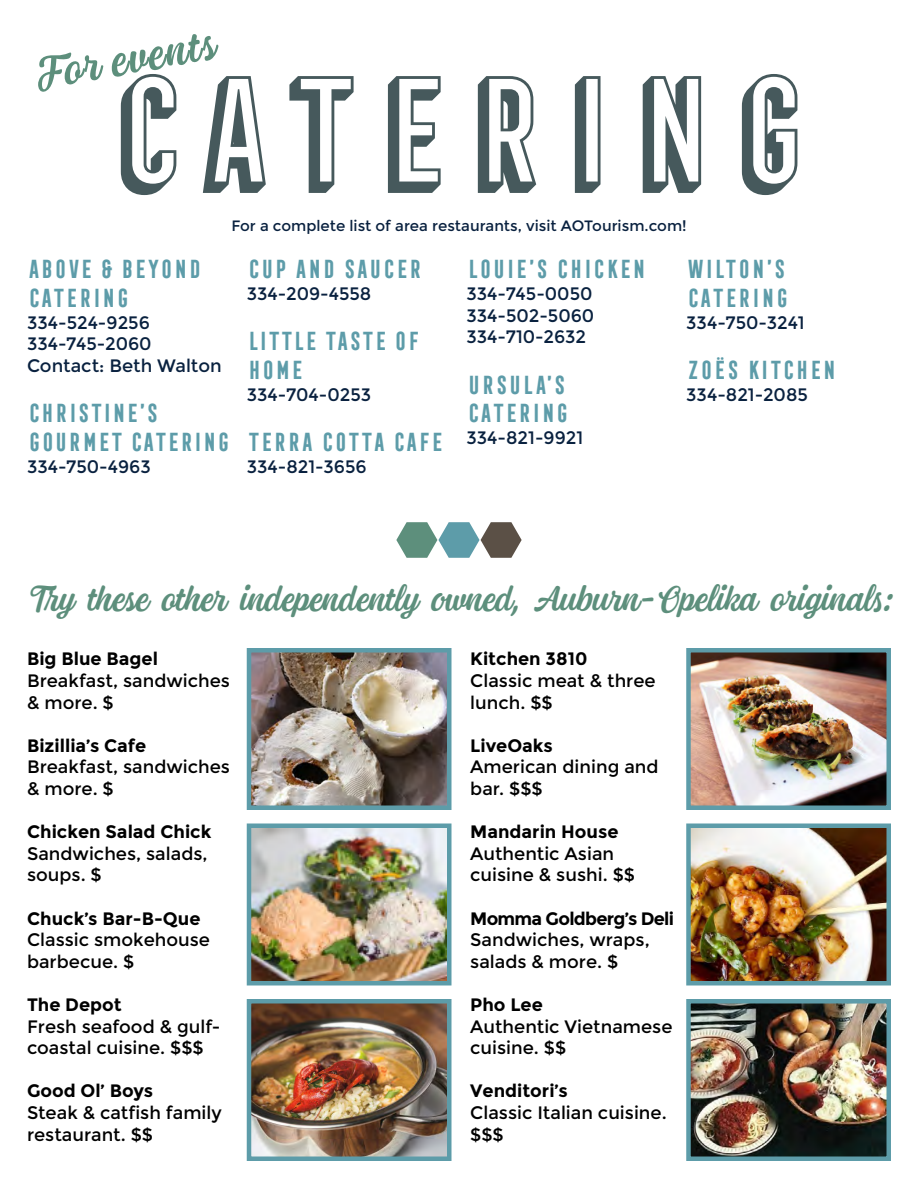
<style>
.page{position:relative;width:918px;height:1188px;background:#fff}
.page>*{position:absolute;margin:0;border:0;box-sizing:border-box;transform-origin:0 0}
.t1{font:142.5px "Frontage Condensed 3 D";letter-spacing:.095em;color:#46595c}
.t2{font:italic 51px "Syrup Script";color:#5d8f7c}
.t3{font:italic 40.5px "Syrup Script";color:#5d8f7c}
.t4{font:700 24px/28.8px "Frontage Condensed";color:#5d9ca9}
.t5{font:18px/21.6px "Montserrat";color:#000}
.t6{font:18px "Montserrat";color:#09213f}
.t7{font:700 18px "Montserrat";color:#000}
.t8{font:700 18px "Montserrat";letter-spacing:-.04em;color:#000}
.t9{font:15px "Montserrat";color:#09213f}
</style>
<div class="page">
<img style="left:252px;top:653px;width:195px;height:152px">
<div style="left:247px;top:648px;width:205px;height:162px;border:4px solid #5d9ca9"></div>
<svg style="left:396px;top:522px;width:126px;height:36px"></svg>
<img style="left:252px;top:1004px;width:195px;height:152px">
<div style="left:247px;top:999px;width:205px;height:162px;border:4px solid #5d9ca9"></div>
<img style="left:691px;top:653px;width:195px;height:152px">
<div style="left:686px;top:648px;width:205px;height:162px;border:4px solid #5d9ca9"></div>
<img style="left:691px;top:829px;width:195px;height:152px">
<div style="left:686px;top:824px;width:205px;height:162px;border:4px solid #5d9ca9"></div>
<img style="left:691px;top:1004px;width:195px;height:152px">
<div style="left:686px;top:999px;width:205px;height:162px;border:4px solid #5d9ca9"></div>
<img style="left:252px;top:829px;width:195px;height:152px">
<div style="left:247px;top:824px;width:205px;height:162px;border:4px solid #5d9ca9"></div>
<p class="t2" style="left:30px;top:40px;width:179px;rotate:-10deg">For events</p>
<p class="t1" style="left:108px;top:50px;width:704px">CATERING</p>
<p class="t9" style="left:231px;top:217px;width:457px">For a complete list of area restaurants, visit AOTourism.com!</p>
<p class="t4" style="left:27px;top:255px;width:176px">ABOVE &amp; BEYOND<br>CATERING</p>
<p class="t6" style="left:27px;top:312px;width:124px">334-524-9256</p>
<p class="t6" style="left:27px;top:334px;width:126px">334-745-2060</p>
<p class="t6" style="left:27px;top:355px;width:196px">Contact: Beth Walton</p>
<p class="t4" style="left:27px;top:399px;width:204px">CHRISTINE’S<br>GOURMET CATERING</p>
<p class="t6" style="left:27px;top:456px;width:125px">334-750-4963</p>
<p class="t4" style="left:247px;top:255px;width:177px">CUP AND SAUCER</p>
<p class="t6" style="left:247px;top:283px;width:126px">334-209-4558</p>
<p class="t4" style="left:247px;top:327px;width:174px">LITTLE TASTE OF<br>HOME</p>
<p class="t6" style="left:247px;top:384px;width:126px">334-704-0253</p>
<p class="t4" style="left:247px;top:428px;width:198px">TERRA COTTA CAFE</p>
<p class="t6" style="left:247px;top:456px;width:121px">334-821-3656</p>
<p class="t4" style="left:466px;top:255px;width:181px">LOUIE’S CHICKEN</p>
<p class="t6" style="left:466px;top:283px;width:128px">334-745-0050</p>
<p class="t6" style="left:466px;top:305px;width:129px">334-502-5060</p>
<p class="t6" style="left:466px;top:326px;width:121px">334-710-2632</p>
<p class="t4" style="left:466px;top:370px;width:104px">URSULA’S<br>CATERING</p>
<p class="t6" style="left:466px;top:427px;width:118px">334-821-9921</p>
<p class="t4" style="left:686px;top:255px;width:104px">WILTON’S<br>CATERING</p>
<p class="t6" style="left:686px;top:312px;width:120px">334-750-3241</p>
<p class="t4" style="left:686px;top:356px;width:152px">ZOËS KITCHEN</p>
<p class="t6" style="left:686px;top:384px;width:123px">334-821-2085</p>
<p class="t3" style="left:27px;top:571px;width:876px">Try these other independently owned, Auburn-Opelika originals:</p>
<p class="t7" style="left:470px;top:648px;width:119px">Kitchen 3810</p>
<p class="t5" style="left:470px;top:670px;width:187px">Classic meat &amp; three lunch. $$</p>
<p class="t7" style="left:470px;top:735px;width:84px">LiveOaks</p>
<p class="t5" style="left:470px;top:756px;width:190px">American dining and bar. $$$</p>
<p class="t7" style="left:470px;top:821px;width:150px">Mandarin House</p>
<p class="t5" style="left:470px;top:843px;width:166px">Authentic Asian cuisine &amp; sushi. $$</p>
<p class="t8" style="left:470px;top:908px;width:205px">Momma Goldberg’s Deli</p>
<p class="t5" style="left:470px;top:929px;width:181px">Sandwiches, wraps, salads &amp; more. $</p>
<p class="t7" style="left:470px;top:994px;width:74px">Pho Lee</p>
<p class="t5" style="left:470px;top:1016px;width:204px">Authentic Vietnamese cuisine. $$</p>
<p class="t7" style="left:470px;top:1080px;width:99px">Venditori’s</p>
<p class="t5" style="left:470px;top:1102px;width:198px">Classic Italian cuisine. $$$</p>
<p class="t7" style="left:27px;top:648px;width:132px">Big Blue Bagel</p>
<p class="t5" style="left:27px;top:670px;width:205px">Breakfast, sandwiches &amp; more. $</p>
<p class="t7" style="left:27px;top:735px;width:121px">Bizillia’s Cafe</p>
<p class="t5" style="left:27px;top:756px;width:205px">Breakfast, sandwiches &amp; more. $</p>
<p class="t7" style="left:27px;top:821px;width:186px">Chicken Salad Chick</p>
<p class="t5" style="left:27px;top:843px;width:182px">Sandwiches, salads, soups. $</p>
<p class="t7" style="left:27px;top:908px;width:175px">Chuck’s Bar-B-Que</p>
<p class="t5" style="left:27px;top:929px;width:185px">Classic smokehouse barbecue. $</p>
<p class="t7" style="left:27px;top:994px;width:96px">The Depot</p>
<p class="t5" style="left:27px;top:1016px;width:195px">Fresh seafood &amp; gulf&shy;coastal cuisine. $$$</p>
<p class="t7" style="left:27px;top:1080px;width:128px">Good Ol’ Boys</p>
<p class="t5" style="left:27px;top:1102px;width:196px">Steak &amp; catfish family restaurant. $$</p>
</div>
